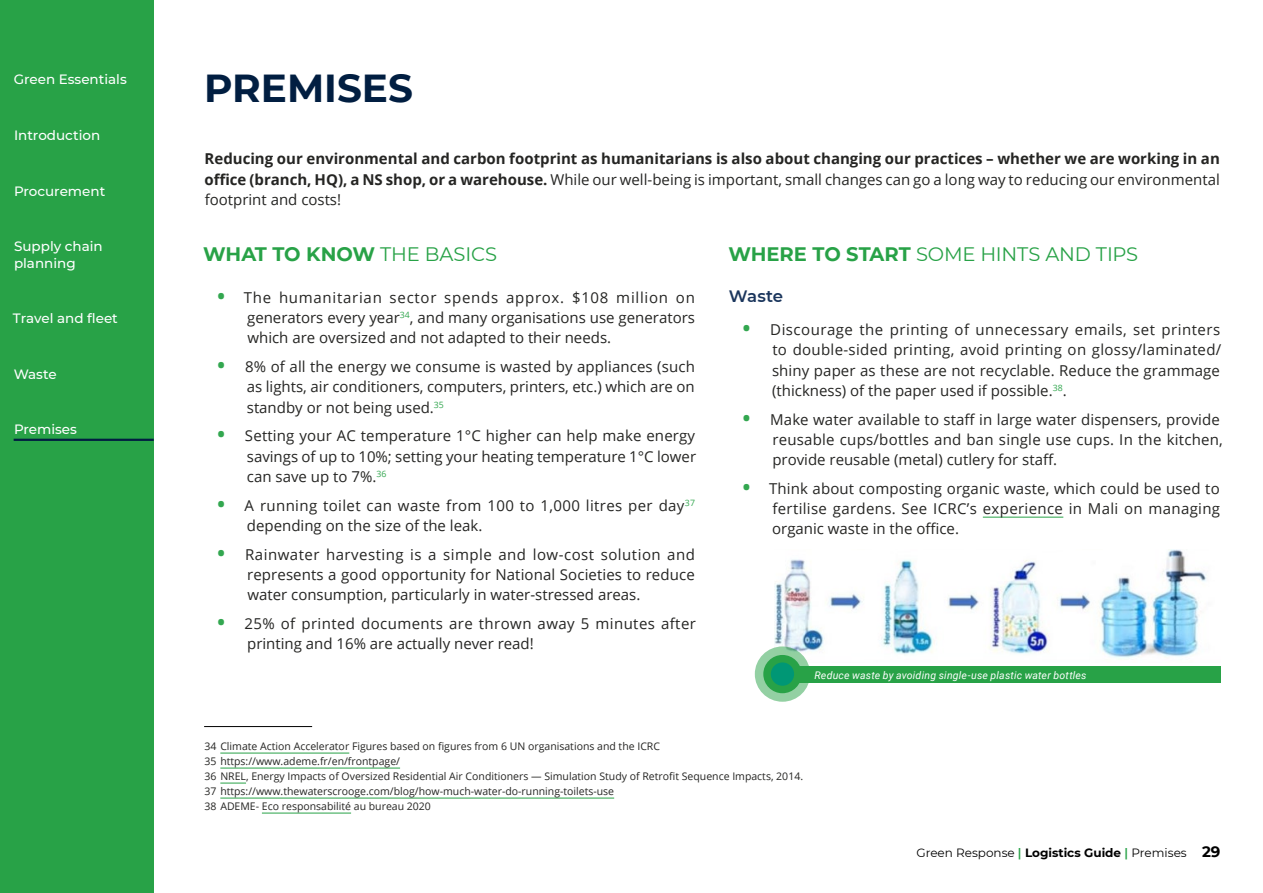
<style>
.page{position:relative;width:1263px;height:893px;background:#fff}
.page>*{position:absolute;margin:0;border:0;box-sizing:border-box;transform-origin:0 0}
.t1{font:700 39px "Montserrat";color:#011e41}
.t2{font:19.5px "Montserrat";letter-spacing:-.01em;color:#28a247}
.t3{font:700 19.5px "Montserrat";letter-spacing:-.01em;color:#28a247}
.t4{font:600 16.5px "Montserrat";letter-spacing:-.01em;color:#1b365d}
.t5{font:15px/20.2px "Open Sans";color:#252523;text-align:justify}
.t6{font:700 15px/20.2px "Open Sans";color:#252523;text-align:justify}
.t7{font:15px/20.2px "Open Sans";letter-spacing:.025em;color:#252523}
.t8{font:500 13.5px/16.5px "Montserrat";color:#fff}
.t9{font:12px "Montserrat";color:#000}
.t10{font:10.5px/15px "Open Sans";color:#252523}
.t11{font:italic 10.5px "Roboto";letter-spacing:.02em;color:#fff}
.s1{font-weight:400}
.s2{font-size:27px;color:#33a750}
.s3{font-weight:700}
.s4{font-weight:600;color:#28a247}
.s5{font-weight:700;font-size:15px}
</style>
<div class="page">
<div style="left:0;top:0;width:154px;height:893px;background:#28a247"></div>
<hr style="left:14px;top:439px;width:140px;height:2px;background:#011e41">
<hr style="left:204px;top:726px;width:108px;height:1px;background:#000">
<hr style="left:220px;top:753px;width:129px;height:1px;background:#28a247">
<hr style="left:220px;top:768px;width:180px;height:1px;background:#28a247">
<svg style="left:220px;top:783px;width:26px;height:1px"></svg>
<hr style="left:220px;top:798px;width:394px;height:1px;background:#28a247">
<hr style="left:262px;top:813px;width:89px;height:1px;background:#28a247">
<hr style="left:983px;top:517px;width:80px;height:1px;background:#28a247">
<img style="left:774px;top:549px;width:433px;height:113px">
<div style="left:797px;top:667px;width:423px;height:16px;background:#28a247"></div>
<div style="left:755px;top:646px;width:55px;height:56px;border:10px solid #28a247;border-radius:50%"></div>
<div style="left:767px;top:659px;width:31px;height:30px;background:#009775;border-radius:50%"></div>
<div style="left:763px;top:655px;width:38px;height:38px;border:8px solid #28a247;border-radius:50%"></div>
<p class="t8" style="left:14px;top:71px;width:115px">Green Essentials</p>
<h1 class="t1" style="left:204px;top:60px;width:210px">PREMISES</h1>
<p class="t8" style="left:14px;top:126px;width:88px">Introduction</p>
<p class="t8" style="left:14px;top:182px;width:93px">Procurement</p>
<p class="t8" style="left:14px;top:238px;width:90px">Supply chain planning</p>
<p class="t8" style="left:13px;top:310px;width:106px">Travel and fleet</p>
<p class="t8" style="left:14px;top:365px;width:44px">Waste</p>
<p class="t8" style="left:14px;top:421px;width:64px">Premises</p>
<p class="t6" style="left:204px;top:148px;width:1017px">Reducing our environmental and carbon footprint as humanitarians is also about changing our practices – whether we are working in an office (branch, HQ), a NS shop, or a warehouse. <span class="s1">While our well-being is important, small changes can go a long way to reducing our environmental footprint and costs!</span></p>
<h2 class="t3" style="left:203px;top:240px;width:295px">WHAT TO KNOW <span class="s1">THE BASICS</span></h2>
<p class="t5" style="left:247px;top:287px;width:449px;text-indent:-31px"><span class="s2">•</span> The humanitarian sector spends approx. $108 million on generators every year<sup>34</sup>, and many organisations use generators which are oversized and not adapted to their needs.</p>
<p class="t5" style="left:247px;top:356px;width:450px;text-indent:-31px"><span class="s2">•</span> 8% of all the energy we consume is wasted by appliances (such as lights, air conditioners, computers, printers, etc.) which are on standby or not being used.<sup>35</sup></p>
<p class="t5" style="left:247px;top:425px;width:451px;text-indent:-31px"><span class="s2">•</span> Setting your AC temperature 1°C higher can help make energy savings of up to 10%; setting your heating temperature 1°C lower can save up to 7%.<sup>36</sup></p>
<p class="t7" style="left:247px;top:495px;width:450px;text-indent:-31px"><span class="s2">•</span> A running toilet can waste from 100 to 1,000 litres per day<sup>37 </sup>depending on the size of the leak.</p>
<p class="t5" style="left:247px;top:544px;width:449px;text-indent:-31px"><span class="s2">•</span> Rainwater harvesting is a simple and low-cost solution and represents a good opportunity for National Societies to reduce water consumption, particularly in water-stressed areas.</p>
<p class="t7" style="left:247px;top:613px;width:450px;text-indent:-31px"><span class="s2">•</span> 25% of printed documents are thrown away 5 minutes after printing and 16% are actually never read!</p>
<h2 class="t2" style="left:728px;top:241px;width:411px"><span class="s3">WHERE TO START</span> SOME HINTS AND TIPS</h2>
<p class="t4" style="left:729px;top:285px;width:56px">Waste</p>
<p class="t5" style="left:772px;top:319px;width:451px;text-indent:-31px"><span class="s2">•</span> Discourage the printing of unnecessary emails, set printers to double-sided printing, avoid printing on glossy/laminated/ shiny paper as these are not recyclable. Reduce the grammage (thickness) of the paper used if possible.<sup>38</sup>.</p>
<p class="t5" style="left:772px;top:409px;width:452px;text-align:left;text-indent:-31px"><span class="s2">•</span> Make water available to staff in large water dispensers, provide reusable cups/bottles and ban single use cups. In the kitchen, provide reusable (metal) cutlery for staff.</p>
<p class="t5" style="left:772px;top:478px;width:449px;text-indent:-31px"><span class="s2">•</span> Think about composting organic waste, which could be used to fertilise gardens. See ICRC’s experience in Mali on managing organic waste in the office.</p>
<p class="t11" style="left:814px;top:668px;width:274px">Reduce waste by avoiding single-use plastic water bottles</p>
<p class="t10" style="left:205px;top:738px;width:600px">34 Climate Action Accelerator Figures based on figures from 6 UN organisations and the ICRC<br>35 https://www.ademe.fr/en/frontpage/<br>36 NREL, Energy Impacts of Oversized Residential Air Conditioners — Simulation Study of Retrofit Sequence Impacts, 2014.<br>37 https://www.thewaterscrooge.com/blog/how-much-water-do-running-toilets-use<br>38 ADEME- Eco responsabilité au bureau 2020</p>
<p class="t9" style="left:916px;top:844px;width:305px">Green Response <span class="s4">|</span> <span class="s3">Logistics Guide</span> <span class="s4">|</span> Premises <span class="s5">29</span></p>
</div>
